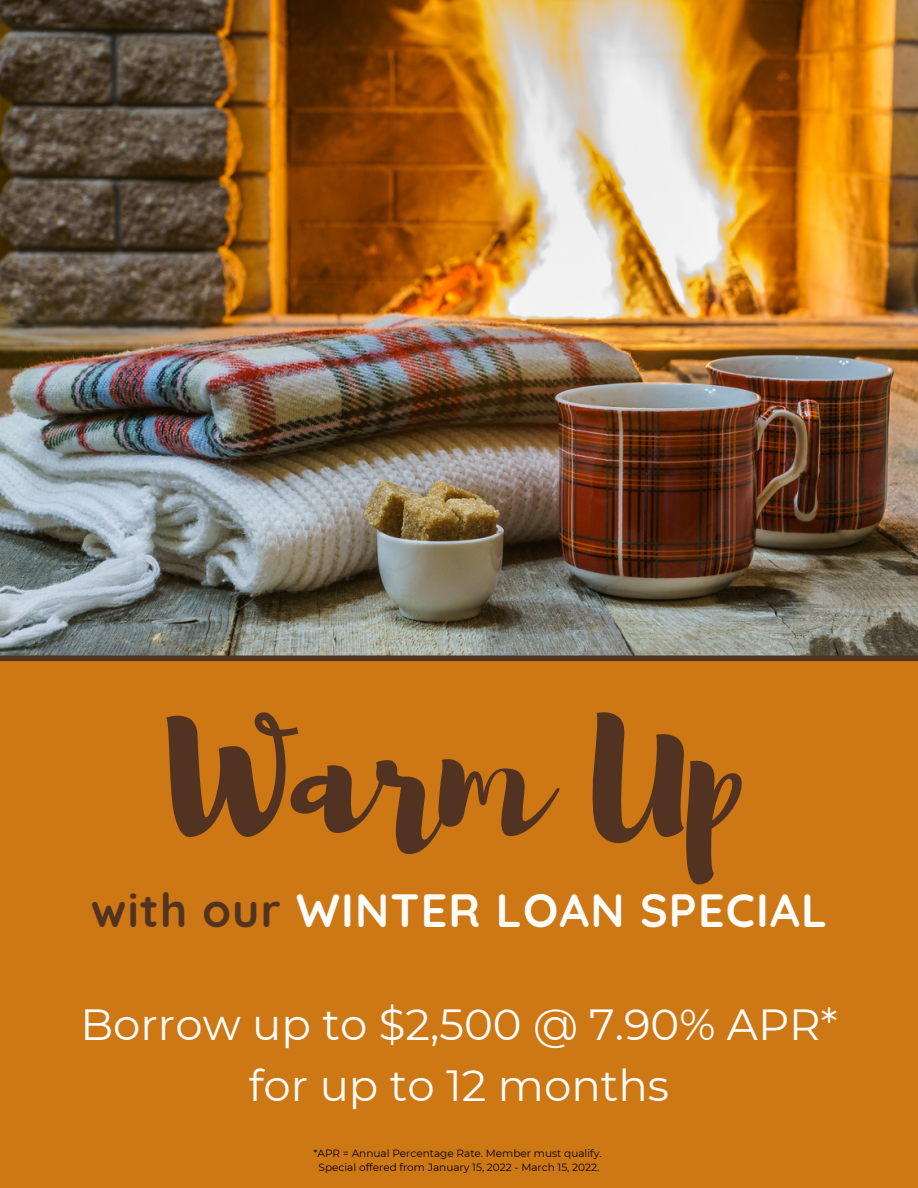
<style>
.page{position:relative;width:918px;height:1188px;background:#ce7715}
.page>*{position:absolute;margin:0;border:0;box-sizing:border-box;transform-origin:0 0}
.t1{font:156px "Brusher";color:#523321}
.t2{font:700 46.5px "Quicksand";letter-spacing:.025em;color:#fffefd}
.t3{font:43.5px "Montserrat";color:#fffefd}
.t4{font:10.5px "Montserrat";color:#000}
.s1{color:#523321}
</style>
<div class="page">
<img style="left:0;top:0;width:918px;height:655px">
<div style="left:0;top:655px;width:918px;height:6px;background:#523321"></div>
<p class="t1" style="left:174px;top:676px;width:571px">Warm Up</p>
<p class="t2" style="left:91px;top:880px;width:738px"><span class="s1">with our</span> WINTER LOAN SPECIAL</p>
<p class="t3" style="left:80px;top:998px;width:759px">Borrow up to $2,500 @ 7.90% APR*</p>
<p class="t3" style="left:249px;top:1059px;width:422px">for up to 12 months</p>
<p class="t4" style="left:314px;top:1146px;width:290px">*APR = Annual Percentage Rate. Member must qualify.</p>
<p class="t4" style="left:319px;top:1160px;width:282px">Special offered from January 15, 2022 - March 15, 2022.</p>
</div>
